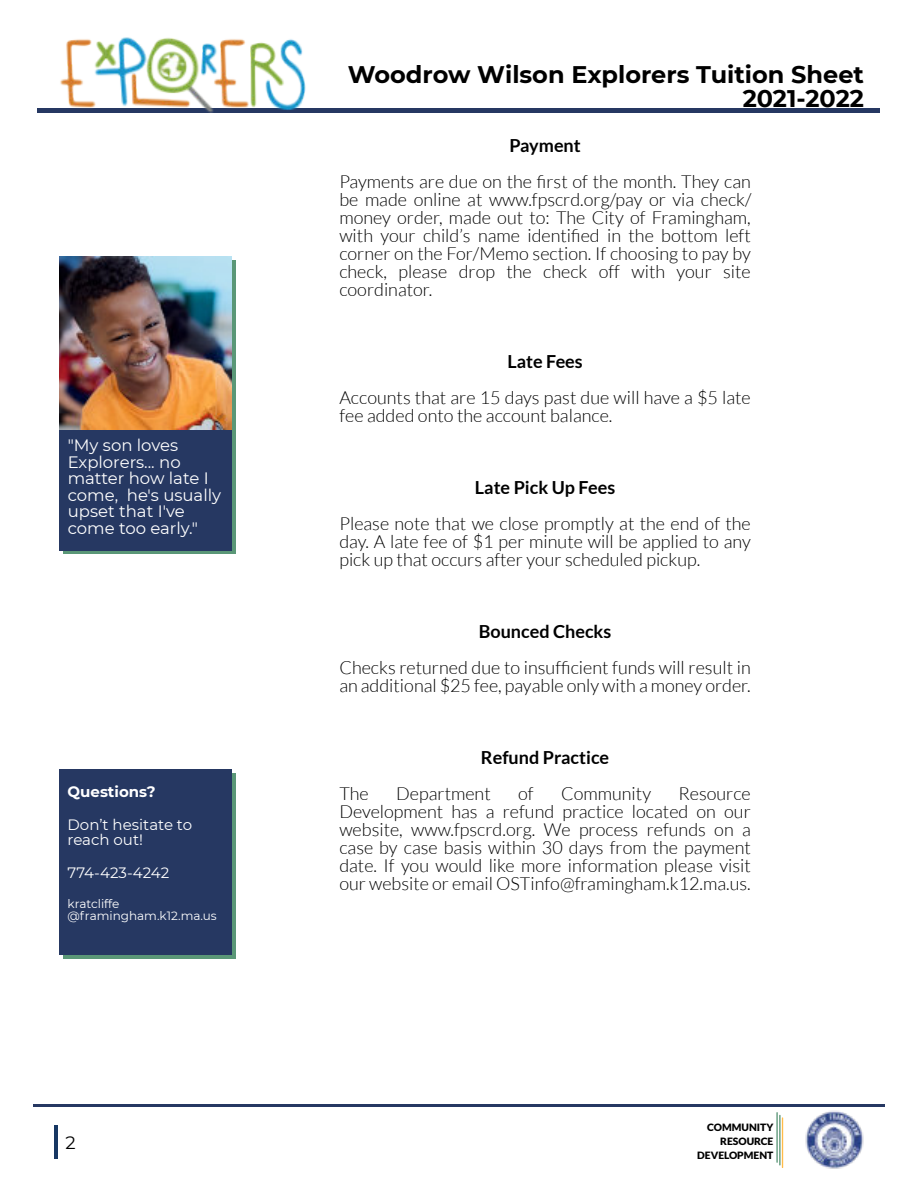
<style>
.page{position:relative;width:918px;height:1188px;background:#fff}
.page>*{position:absolute;margin:0;border:0;box-sizing:border-box;transform-origin:0 0}
.t1{font:700 24px/24px "Montserrat";color:#000;text-align:right}
.t2{font:300 18px/18px "Lato";color:#000;text-align:justify}
.t3{font:700 18px "Lato";color:#000}
.t4{font:18px "Montserrat";color:#000}
.t5{font:16.5px/16.5px "Montserrat";color:#fff}
.t6{font:15px/15px "Montserrat";color:#fff}
.t7{font:700 15px "Montserrat";color:#fff}
.t8{font:12px/12px "Montserrat";color:#fff}
.t9{font:900 10.05px/14.1px "Lato";color:#000;text-align:right}
</style>
<div class="page">
<svg style="left:776px;top:1112px;width:7px;height:56px"></svg>
<img style="left:792px;top:1104px;width:84px;height:65px">
<hr style="left:54px;top:1126px;width:4px;height:33px;background:#173763">
<hr style="left:38px;top:108px;width:842px;height:4px;background:#263862">
<hr style="left:33px;top:1105px;width:852px;height:2px;background:#263862">
<div style="left:63px;top:260px;width:172px;height:294px;background:#5a9777"></div>
<div style="left:59px;top:257px;width:173px;height:294px;background:#263862"></div>
<img style="left:59px;top:257px;width:173px;height:173px">
<div style="left:63px;top:773px;width:172px;height:185px;background:#5a9777"></div>
<div style="left:59px;top:769px;width:173px;height:186px;background:#263862"></div>
<img style="left:54px;top:37px;width:258px;height:76px">
<p class="t5" style="left:68px;top:437px;width:155px">"My son loves<br>Explorers... no matter how late I come, he's usually upset that I've come too early."</p>
<p class="t7" style="left:68px;top:783px;width:90px">Questions?</p>
<p class="t6" style="left:68px;top:818px;width:126px">Don’t hesitate to reach out!</p>
<p class="t6" style="left:68px;top:866px;width:103px">774-423-4242</p>
<p class="t8" style="left:68px;top:898px;width:151px">kratcliffe @framingham.k12.ma.us</p>
<p class="t4" style="left:65px;top:1131px;width:12px">2</p>
<h1 class="t1" style="left:348px;top:63px;width:518px">Woodrow Wilson Explorers Tuition Sheet<br>2021-2022</h1>
<p class="t3" style="left:509px;top:138px;width:73px">Payment</p>
<p class="t2" style="left:339px;top:174px;width:414px">Payments are due on the first of the month. They can be made online at www.fpscrd.org/pay or via check/ money order, made out to: The City of Framingham, with your child’s name identified in the bottom left corner on the For/Memo section. If choosing to pay by check, please drop the check off with your site coordinator.</p>
<p class="t3" style="left:507px;top:354px;width:77px">Late Fees</p>
<p class="t2" style="left:339px;top:390px;width:413px">Accounts that are 15 days past due will have a $5 late fee added onto the account balance.</p>
<p class="t3" style="left:475px;top:480px;width:142px">Late Pick Up Fees</p>
<p class="t2" style="left:339px;top:516px;width:413px">Please note that we close promptly at the end of the day. A late fee of $1 per minute will be applied to any pick up that occurs after your scheduled pickup.</p>
<p class="t3" style="left:479px;top:624px;width:134px">Bounced Checks</p>
<p class="t2" style="left:339px;top:660px;width:413px">Checks returned due to insufficient funds will result in an additional $25 fee, payable only with a money order.</p>
<p class="t3" style="left:481px;top:750px;width:130px">Refund Practice</p>
<p class="t2" style="left:339px;top:786px;width:31px">The</p>
<p class="t2" style="left:396px;top:786px;width:96px">Department</p>
<p class="t2" style="left:518px;top:786px;width:17px">of</p>
<p class="t2" style="left:561px;top:786px;width:91px">Community</p>
<p class="t2" style="left:339px;top:786px;width:413px;text-indent:339px">Resource Development has a refund practice located on our website, www.fpscrd.org. We process refunds on a case by case basis within 30 days from the payment date. If you would like more information please visit our website or email OSTinfo@framingham.k12.ma.us.</p>
<p class="t9" style="left:697px;top:1121px;width:78px">COMMUNITY<br>RESOURCE<br>DEVELOPMENT</p>
</div>
